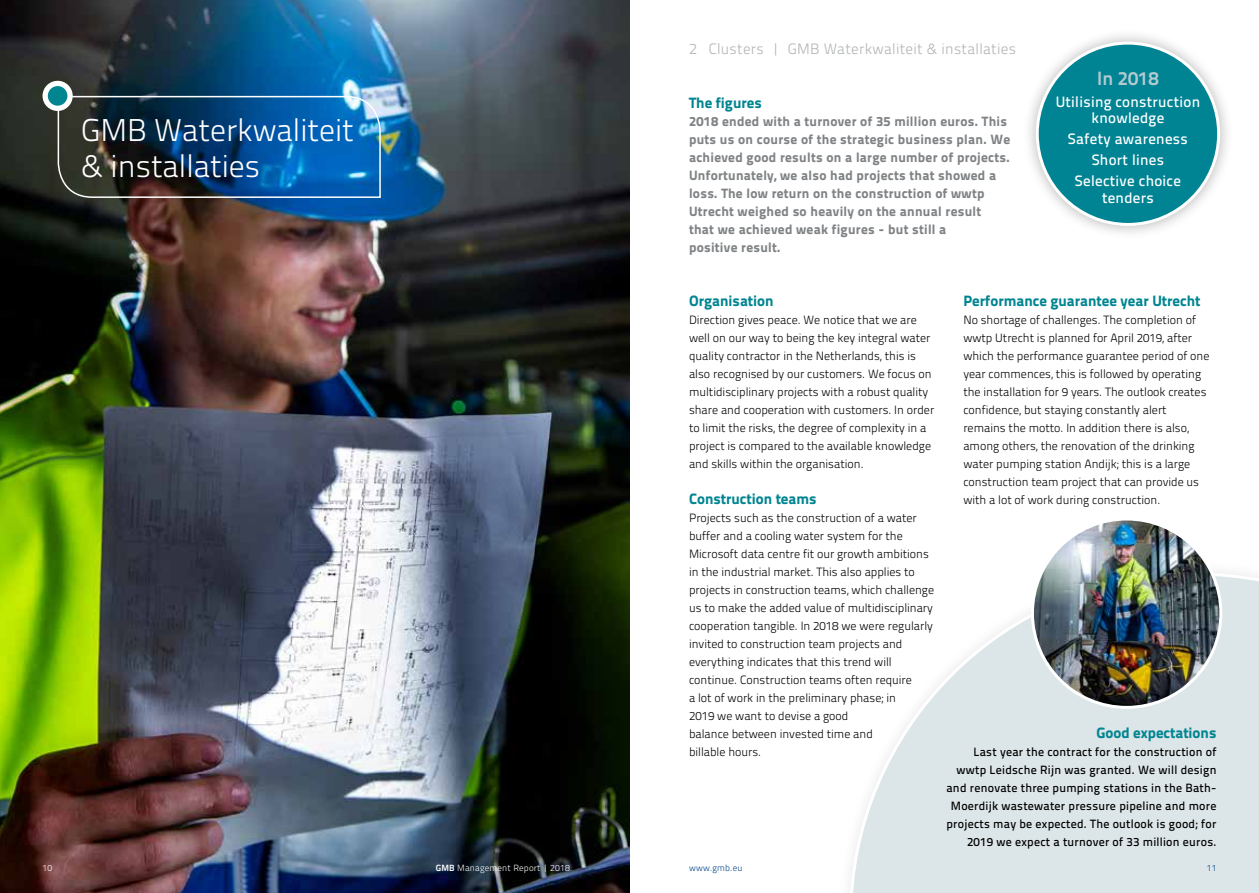
<style>
.page{position:relative;width:1259px;height:893px;background:#fff}
.page>*{position:absolute;margin:0;border:0;box-sizing:border-box;transform-origin:0 0}
.t1{font:300 31.5px/36px "Titillium Text 22 L";color:#fff}
.t2{font:700 19.2px "Titillium Text 22 L";letter-spacing:.02em;color:#fff}
.t3{font:700 19.2px "Titillium Text 22 L";color:#b4cad1}
.t4{font:800 15px "Titillium Text 22 L";color:#008591}
.t5{font:500 15px/21px "Titillium Text 22 L";letter-spacing:.02em;color:#fff;text-align:center}
.t6{font:300 15px "Titillium Text 22 L";letter-spacing:.02em;color:#b1b3b4}
.t7{font:800 13.5px/18px "Titillium Text 22 L";letter-spacing:.02em;color:#808385}
.t8{font:300 12px/18px "Titillium Text 22 L";color:#000}
.t9{font:500 12px/18px "Titillium Text 22 L";letter-spacing:.02em;color:#000;text-align:right}
.t10{font:300 9px "Titillium Text 22 L";letter-spacing:.02em;color:#fff}
.t11{font:300 9px "Titillium Text 22 L";letter-spacing:.02em;color:#004489}
.s1{font-weight:700}
</style>
<div class="page">
<img style="left:0;top:0;width:629px;height:893px">
<div style="left:1022px;top:28px;width:212px;height:212px;background:#000;opacity:.3"></div>
<div style="left:1037px;top:43px;width:181px;height:181px;background:#008494;border-radius:50%"></div>
<svg style="left:849px;top:573px;width:410px;height:320px"></svg>
<img style="left:1032px;top:519px;width:188px;height:188px;border-radius:94px">
<img style="left:57px;top:95px;width:324px;height:104px">
<svg style="left:45px;top:83px;width:25px;height:25px"></svg>
<div style="left:43px;top:81px;width:30px;height:30px;border:5px solid #fff;border-radius:50%"></div>
<h1 class="t1" style="left:81px;top:110px;width:274px">GMB Waterkwaliteit &amp; installaties</h1>
<p class="t6" style="left:689px;top:38px;width:328px">2 Clusters | GMB Waterkwaliteit &amp; installaties</p>
<p class="t4" style="left:689px;top:91px;width:74px">The figures</p>
<p class="t7" style="left:689px;top:111px;width:323px">2018 ended with a turnover of 35 million euros. This puts us on course of the strategic business plan. We achieved good results on a large number of projects.<br>Unfortunately, we also had projects that showed a loss. The low return on the construction of wwtp Utrecht weighed so heavily on the annual result<br>that we achieved weak figures - but still a<br>positive result.</p>
<h2 class="t3" style="left:1097px;top:64px;width:63px">In 2018</h2>
<h2 class="t2" style="left:1066px;top:72px;width:118px">Het jaar 2017</h2>
<p class="t5" style="left:1055px;top:93px;width:146px;line-height:16.5px">Utilising construction knowledge</p>
<p class="t5" style="left:1068px;top:128px;width:121px">Safety awareness<br>Short lines<br>Selective choice</p>
<p class="t5" style="left:1102px;top:186px;width:53px">tenders</p>
<p class="t4" style="left:689px;top:289px;width:86px">Organisation</p>
<p class="t8" style="left:689px;top:310px;width:247px">Direction gives peace. We notice that we are well on our way to being the key integral water quality contractor in the Netherlands, this is also recognised by our customers. We focus on multidisciplinary projects with a robust quality share and cooperation with customers. In order to limit the risks, the degree of complexity in a project is compared to the available knowledge and skills within the organisation.</p>
<p class="t4" style="left:689px;top:487px;width:129px">Construction teams</p>
<p class="t8" style="left:689px;top:508px;width:247px">Projects such as the construction of a water buffer and a cooling water system for the Microsoft data centre fit our growth ambitions in the industrial market. This also applies to projects in construction teams, which challenge us to make the added value of multidisciplinary cooperation tangible. In 2018 we were regularly invited to construction team projects and everything indicates that this trend will continue. Construction teams often require<br>a lot of work in the preliminary phase; in<br>2019 we want to devise a good<br>balance between invested time and<br>billable hours.</p>
<p class="t4" style="left:963px;top:289px;width:238px">Performance guarantee year Utrecht</p>
<p class="t8" style="left:963px;top:310px;width:247px">No shortage of challenges. The completion of wwtp Utrecht is planned for April 2019, after which the performance guarantee period of one year commences, this is followed by operating the installation for 9 years. The outlook creates confidence, but staying constantly alert remains the motto. In addition there is also, among others, the renovation of the drinking water pumping station Andijk; this is a large construction team project that can provide us with a lot of work during construction.</p>
<p class="t4" style="left:1096px;top:721px;width:121px">Good expectations</p>
<p class="t9" style="left:946px;top:742px;width:271px">Last year the contract for the construction of wwtp Leidsche Rijn was granted. We will design and renovate three pumping stations in the Bath-Moerdijk wastewater pressure pipeline and more projects may be expected. The outlook is good; for 2019 we expect a turnover of 33 million euros.</p>
<p class="t10" style="left:43px;top:861px;width:11px">10</p>
<p class="t10" style="left:436px;top:861px;width:136px"><span class="s1">GMB</span> Management Report | 2018</p>
<p class="t11" style="left:689px;top:861px;width:55px">www.gmb.eu</p>
<p class="t11" style="left:1206px;top:861px;width:11px">11</p>
</div>
